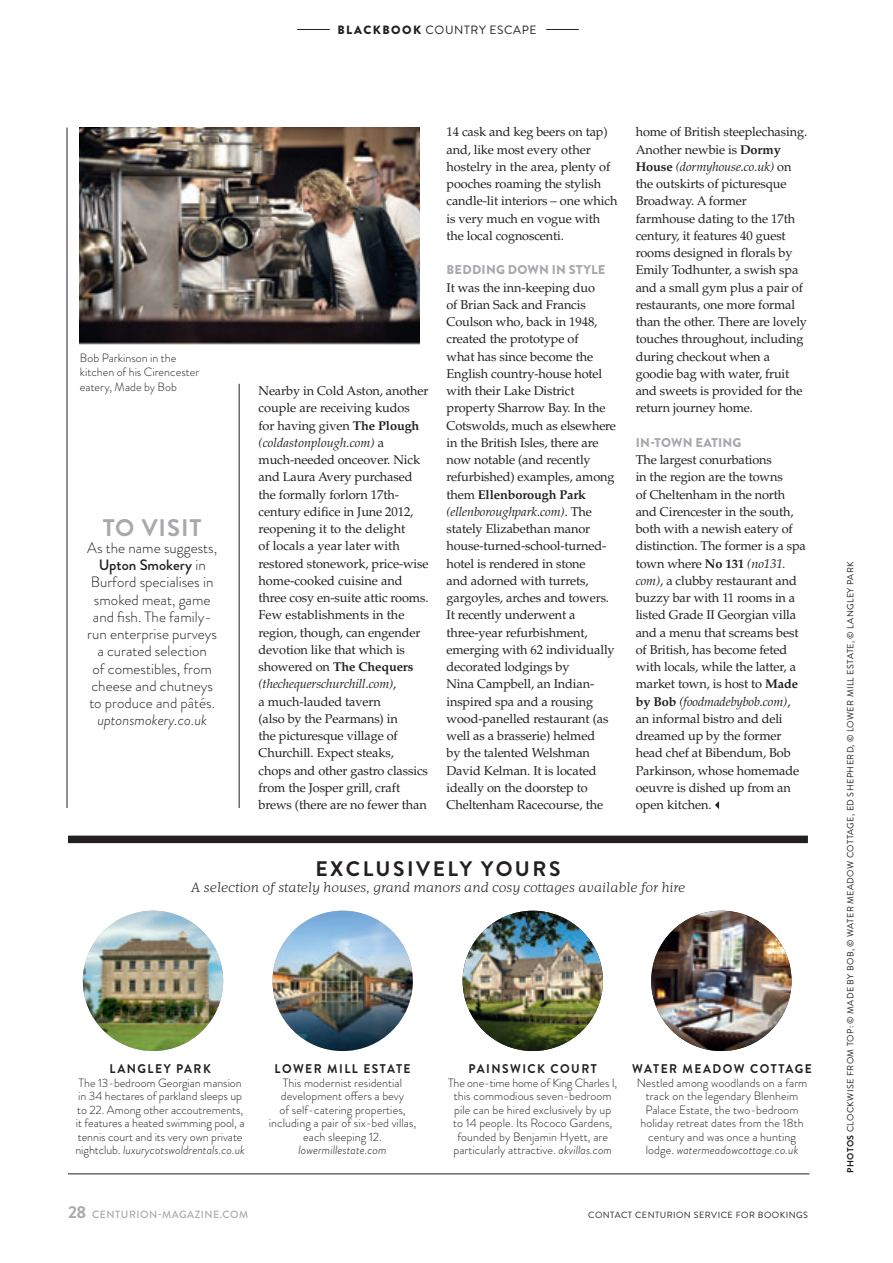
<style>
.page{position:relative;width:893px;height:1263px;background:#fff}
.page>*{position:absolute;margin:0;border:0;box-sizing:border-box;transform-origin:0 0}
.t1{font:700 24px "Brandon Grotesque";letter-spacing:.045em;color:#a8a9ad}
.t2{font:700 21px "Brandon Grotesque";letter-spacing:.12em;color:#231f20}
.t3{font:300 15px/17.2px "Brandon Grotesque";color:#231f20;text-align:center}
.t4{font:italic 300 15px "Brandon Grotesque";color:#231f20}
.t5{font:italic 300 13.5px "Mafra";color:#231f20}
.t6{font:12.75px/17.2px "Palatino LT";letter-spacing:-.01em;color:#231f20}
.t7{font:900 12.75px "Brandon Grotesque";letter-spacing:.015em;color:#a8a9ad}
.t8{font:700 12.6px "Brandon Grotesque";letter-spacing:.125em;color:#231f20;scale:.95 1}
.t9{font:300 12px/13.5px "Brandon Grotesque";letter-spacing:.005em;color:#231f20;text-align:center}
.t10{font:12px "Brandon Grotesque";letter-spacing:.05em;color:#231f20}
.t11{font:italic 300 12px "Brandon Grotesque";letter-spacing:.005em;color:#231f20}
.t12{font:500 10.5px "Brandon Grotesque";letter-spacing:.05em;color:#a8a9ad}
.t13{font:9px "Brandon Grotesque";letter-spacing:.04em;color:#231f20}
.s1{font-weight:900}
.s2{font-weight:500}
.s3{font-weight:700}
.s4{font-style:italic}
.s5{font-weight:700;font-size:17.25px}
</style>
<div class="page">
<img style="left:83px;top:911px;width:140px;height:140px;border-radius:70px">
<img style="left:272px;top:911px;width:141px;height:140px;border-radius:70px">
<img style="left:463px;top:911px;width:140px;height:140px;border-radius:70px">
<img style="left:651px;top:911px;width:140px;height:140px;border-radius:70px">
<div style="left:68px;top:836px;width:740px;height:7px;background:#231f20"></div>
<hr style="left:68px;top:1173px;width:741px;height:1px;background:#231f20">
<hr style="left:297px;top:29px;width:33px;height:1px;background:#231f20">
<hr style="left:546px;top:29px;width:33px;height:1px;background:#231f20">
<hr style="left:67px;top:128px;width:1px;height:680px;background:#231f20">
<hr style="left:239px;top:384px;width:1px;height:424px;background:#231f20">
<svg style="left:715px;top:801px;width:4px;height:8px"></svg>
<img style="left:80px;top:128px;width:339px;height:216px">
<p class="t10" style="left:337px;top:22px;width:201px"><span class="s1">BLACKBOOK</span> COUNTRY ESCAPE</p>
<p class="t9" style="left:80px;top:351px;width:121px;line-height:14.2px;text-align:left">Bob Parkinson in the kitchen of his Cirencester eatery, Made by Bob</p>
<h1 class="t1" style="left:103px;top:510px;width:100px">TO VISIT</h1>
<p class="t3" style="left:87px;top:539px;width:131px">As the name suggests,<br><span class="s2">Upton Smokery</span> in<br>Burford specialises in smoked meat, game and fish. The family&shy;run enterprise purveys a curated selection<br>of comestibles, from cheese and chutneys to produce and pâtés.</p>
<p class="t4" style="left:97px;top:710px;width:111px">uptonsmokery.co.uk</p>
<p class="t6" style="left:259px;top:382px;width:172px">Nearby in Cold Aston, another couple are receiving kudos for having given <span class="s3">The Plough </span><span class="s4">(coldastonplough.com)</span> a much-needed onceover. Nick and Laura Avery purchased the formally forlorn 17th&shy;century edifice in June 2012, reopening it to the delight<br>of locals a year later with restored stonework, price-wise home-cooked cuisine and three cosy en-suite attic rooms.<br>Few establishments in the region, though, can engender devotion like that which is showered on <span class="s3">The Chequers </span><span class="s4">(thechequerschurchill.com)</span>,<br>a much-lauded tavern<br>(also by the Pearmans) in<br>the picturesque village of<br>Churchill. Expect steaks, chops and other gastro classics from the Josper grill, craft brews (there are no fewer than</p>
<p class="t6" style="left:446px;top:124px;width:172px">14 cask and keg beers on tap) and, like most every other hostelry in the area, plenty of pooches roaming the stylish candle-lit interiors – one which is very much en vogue with the local cognoscenti.</p>
<p class="t7" style="left:447px;top:261px;width:160px">BEDDING DOWN IN STYLE</p>
<p class="t6" style="left:446px;top:279px;width:171px">It was the inn-keeping duo<br>of Brian Sack and Francis<br>Coulson who, back in 1948, created the prototype of<br>what has since become the<br>English country-house hotel with their Lake District property Sharrow Bay. In the<br>Cotswolds, much as elsewhere in the British Isles, there are now notable (and recently refurbished) examples, among them <span class="s3">Ellenborough Park </span><span class="s4">(ellenboroughpark.com)</span>. The stately Elizabethan manor house-turned-school-turned&shy;hotel is rendered in stone<br>and adorned with turrets, gargoyles, arches and towers.<br>It recently underwent a three-year refurbishment, emerging with 62 individually decorated lodgings by<br>Nina Campbell, an Indian&shy;inspired spa and a rousing wood-panelled restaurant (as well as a brasserie) helmed<br>by the talented Welshman<br>David Kelman. It is located ideally on the doorstep to<br>Cheltenham Racecourse, the</p>
<p class="t6" style="left:636px;top:124px;width:173px">home of British steeplechasing.<br>Another newbie is <span class="s3">Dormy<br>House</span> <span class="s4">(dormyhouse.co.uk)</span> on the outskirts of picturesque<br>Broadway. A former farmhouse dating to the 17th century, it features 40 guest rooms designed in florals by<br>Emily Todhunter, a swish spa and a small gym plus a pair of restaurants, one more formal than the other. There are lovely touches throughout, including during checkout when a goodie bag with water, fruit and sweets is provided for the return journey home.</p>
<p class="t7" style="left:636px;top:433px;width:107px">IN-TOWN EATING</p>
<p class="t6" style="left:636px;top:451px;width:172px">The largest conurbations<br>in the region are the towns<br>of Cheltenham in the north and Cirencester in the south, both with a newish eatery of distinction. The former is a spa town where <span class="s3">No 131</span> <span class="s4">(no131. com)</span>, a clubby restaurant and buzzy bar with 11 rooms in a listed Grade II Georgian villa and a menu that screams best of British, has become feted with locals, while the latter, a market town, is host to <span class="s3">Made by Bob</span> <span class="s4">(foodmadebybob.com)</span>, an informal bistro and deli dreamed up by the former head chef at Bibendum, Bob<br>Parkinson, whose homemade oeuvre is dished up from an open kitchen.</p>
<h2 class="t2" style="left:315px;top:854px;width:247px">EXCLUSIVELY YOURS</h2>
<p class="t5" style="left:191px;top:879px;width:496px">A selection of stately houses, grand manors and cosy cottages available for hire</p>
<p class="t8" style="left:109px;top:1060px;width:108px">LANGLEY PARK</p>
<p class="t9" style="left:75px;top:1076px;width:171px;text-align:left">The 13-bedroom Georgian mansion in 34 hectares of parkland sleeps up to 22. Among other accoutrements, it features a heated swimming pool, a tennis court and its very own private nightclub. <span class="s4">luxurycotswoldrentals.co.uk</span></p>
<p class="t8" style="left:275px;top:1060px;width:145px">LOWER MILL ESTATE</p>
<p class="t9" style="left:269px;top:1076px;width:149px">This modernist residential development offers a bevy<br>of self-catering properties, including a pair of six-bed villas, each sleeping 12.</p>
<p class="t11" style="left:299px;top:1142px;width:89px">lowermillestate.com</p>
<p class="t8" style="left:469px;top:1060px;width:137px">PAINSWICK COURT</p>
<p class="t9" style="left:448px;top:1076px;width:170px">The one-time home of King Charles I, this commodious seven-bedroom pile can be hired exclusively by up to 14 people. Its Rococo Gardens, founded by Benjamin Hyett, are particularly attractive. <span class="s4">akvillas.com</span></p>
<p class="t8" style="left:632px;top:1060px;width:191px">WATER MEADOW COTTAGE</p>
<p class="t9" style="left:637px;top:1076px;width:172px">Nestled among woodlands on a farm track on the legendary Blenheim<br>Palace Estate, the two-bedroom holiday retreat dates from the 18th century and was once a hunting lodge. <span class="s4">watermeadowcottage.co.uk</span></p>
<p class="t12" style="left:68px;top:1207px;width:182px"><span class="s5">28</span> CENTURION-MAGAZINE.COM</p>
<p class="t13" style="left:588px;top:1208px;width:221px">CONTACT CENTURION SERVICE FOR BOOKINGS</p>
<p class="t13" style="left:844px;top:1172px;width:613px;rotate:-90deg"><span class="s3">PHOTOS</span> CLOCKWISE FROM TOP: © MADE BY BOB, © WATER MEADOW COTTAGE, ED SHEPHERD, © LOWER MILL ESTATE, © LANGLEY PARK</p>
</div>
